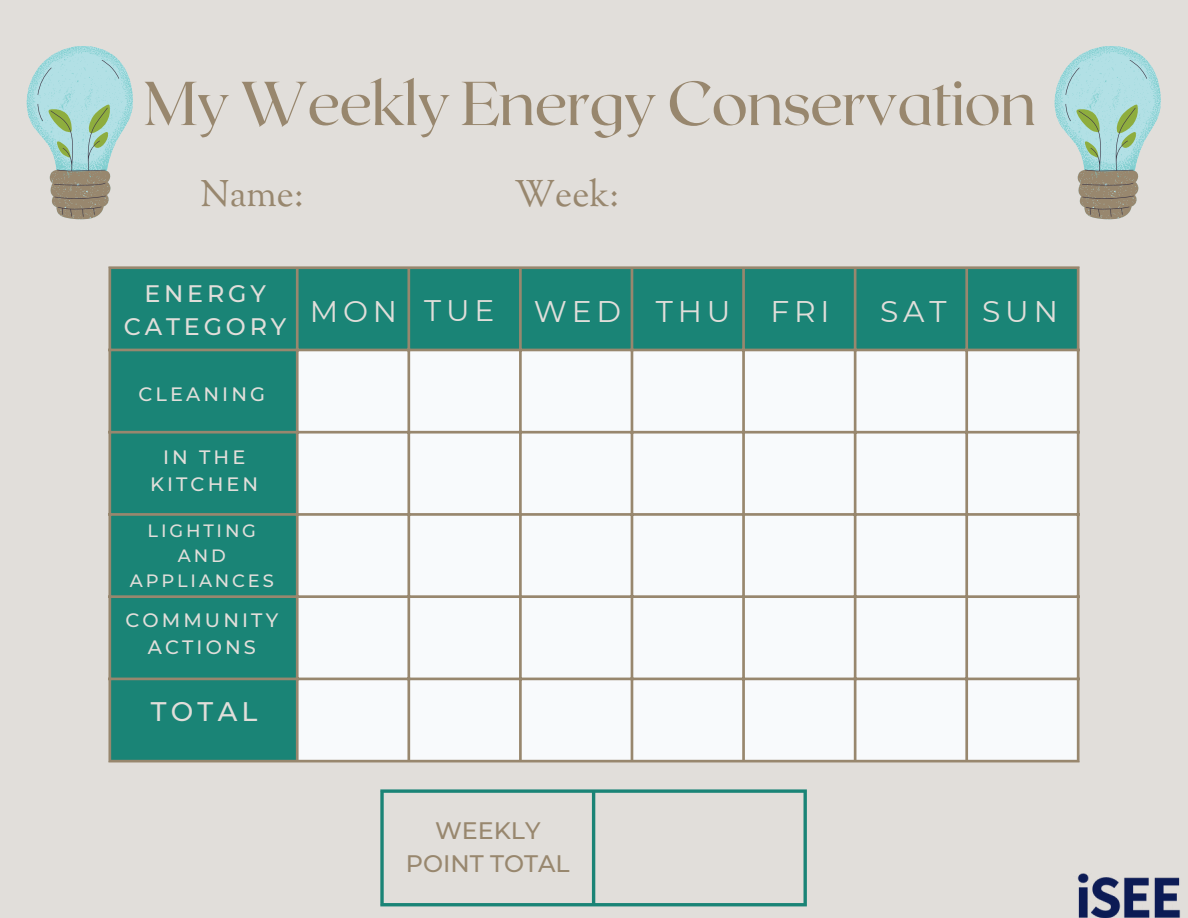
<style>
.page{position:relative;width:1188px;height:918px;background:#e1deda}
.page>*{position:absolute;margin:0;border:0;box-sizing:border-box;transform-origin:0 0}
.t1{font:61.8px "Roxborough CF";letter-spacing:-.02em;color:#98876e}
.t2{font:36.75px "Sorts Mill Goudy";color:#98876e}
.t3{font:29.85px "Montserrat";letter-spacing:.16em;color:#e1deda}
.t4{font:500 26.85px "Montserrat";letter-spacing:.16em;color:#e1deda}
.t5{font:500 23.85px/32.7px "Montserrat";letter-spacing:.16em;color:#e1deda}
.t6{font:500 23.85px/32.7px "Montserrat";color:#98876e;text-align:center}
.t7{font:500 19.35px/27px "Montserrat";letter-spacing:.16em;color:#e1deda;text-align:center}
.t8{font:500 17.85px/24.8px "Montserrat";letter-spacing:.16em;color:#e1deda;text-align:center}
</style>
<div class="page">
<div style="left:111px;top:269px;width:966px;height:491px;background:#1a8476"></div>
<div style="left:299px;top:351px;width:778px;height:409px;background:#f8fafc"></div>
<hr style="left:108px;top:269px;width:3px;height:491px;background:#98876e">
<hr style="left:296px;top:269px;width:3px;height:491px;background:#98876e">
<hr style="left:407px;top:269px;width:3px;height:491px;background:#98876e">
<hr style="left:519px;top:269px;width:3px;height:491px;background:#98876e">
<hr style="left:631px;top:269px;width:2px;height:491px;background:#98876e">
<hr style="left:742px;top:269px;width:3px;height:491px;background:#98876e">
<hr style="left:854px;top:269px;width:2px;height:491px;background:#98876e">
<hr style="left:965px;top:269px;width:3px;height:491px;background:#98876e">
<hr style="left:1077px;top:269px;width:3px;height:491px;background:#98876e">
<hr style="left:108px;top:266px;width:972px;height:3px;background:#98876e">
<hr style="left:108px;top:349px;width:972px;height:2px;background:#98876e">
<hr style="left:108px;top:431px;width:972px;height:3px;background:#98876e">
<hr style="left:108px;top:513px;width:972px;height:3px;background:#98876e">
<hr style="left:108px;top:595px;width:972px;height:3px;background:#98876e">
<hr style="left:108px;top:678px;width:972px;height:2px;background:#98876e">
<hr style="left:108px;top:760px;width:972px;height:2px;background:#98876e">
<svg style="left:380px;top:793px;width:4px;height:110px"></svg>
<hr style="left:592px;top:793px;width:3px;height:110px;background:#1a8476">
<hr style="left:804px;top:793px;width:3px;height:110px;background:#1a8476">
<svg style="left:380px;top:789px;width:427px;height:4px;background:#389185"></svg>
<hr style="left:380px;top:903px;width:427px;height:3px;background:#1a8476">
<img style="left:1077px;top:873px;width:103px;height:45px">
<svg style="left:26px;top:46px;width:107px;height:173px"></svg>
<svg style="left:1054px;top:46px;width:107px;height:173px"></svg>
<h1 class="t1" style="left:144px;top:63px;width:894px">My Weekly Energy Conservation</h1>
<h2 class="t2" style="left:200px;top:171px;width:105px">Name:</h2>
<h2 class="t2" style="left:515px;top:171px;width:106px">Week:</h2>
<p class="t5" style="left:124px;top:277px;width:372px;text-indent:20px">ENERGY<br>CATEGORY <sup>MON</sup> <sup>TUE</sup></p>
<p class="t7" style="left:139px;top:381px;width:128px">CLEANING</p>
<p class="t7" style="left:150px;top:443px;width:110px">IN THE<br>KITCHEN</p>
<p class="t8" style="left:130px;top:519px;width:145px">LIGHTING<br>AND<br>APPLIANCES</p>
<p class="t7" style="left:125px;top:607px;width:154px">COMMUNITY<br>ACTIONS</p>
<h3 class="t4" style="left:151px;top:695px;width:108px">TOTAL</h3>
<h3 class="t3" style="left:534px;top:293px;width:198px">WED THU</h3>
<h3 class="t3" style="left:770px;top:293px;width:60px">FRI</h3>
<h3 class="t3" style="left:880px;top:293px;width:179px">SAT SUN</h3>
<p class="t6" style="left:406px;top:814px;width:165px">WEEKLY<br>POINT TOTAL</p>
</div>
